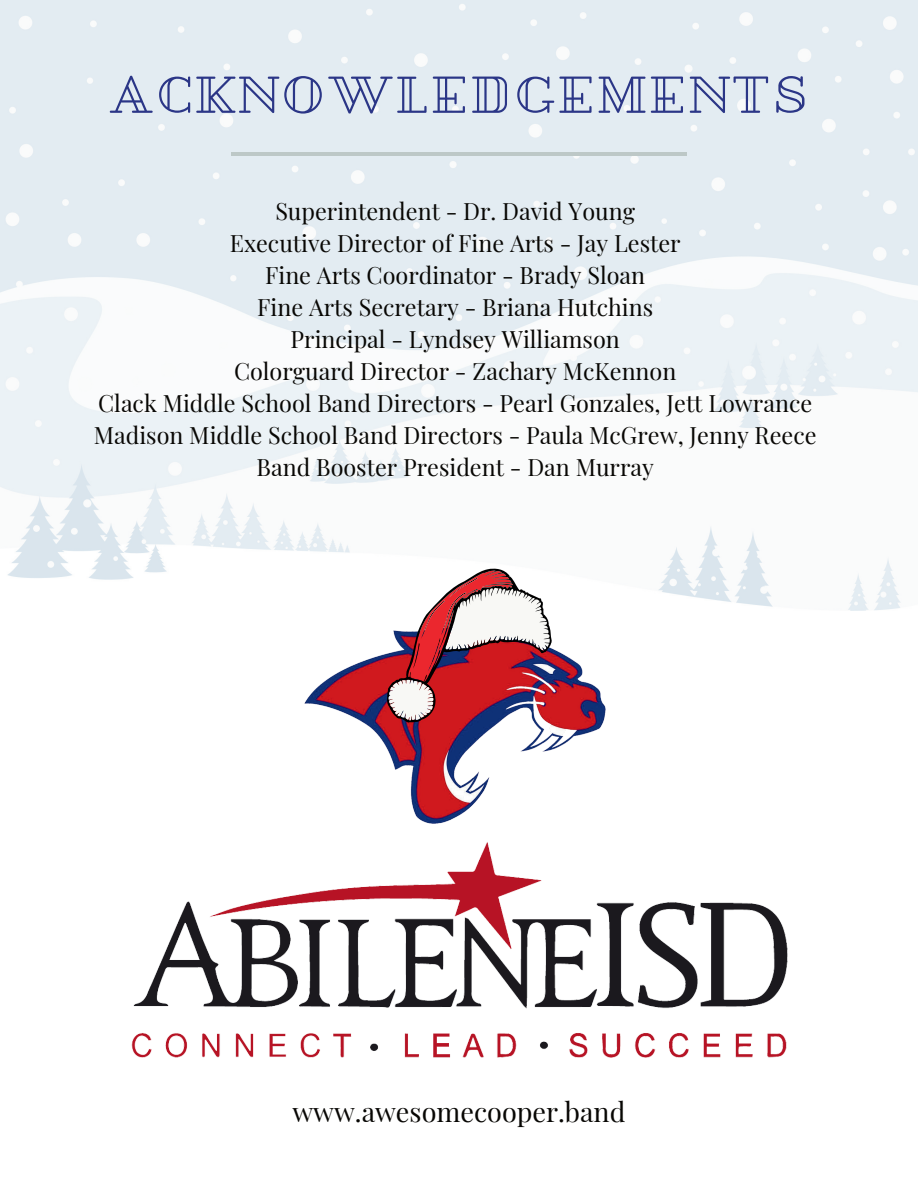
<style>
.page{position:relative;width:918px;height:1188px;background:#fff}
.page>*{position:absolute;margin:0;border:0;box-sizing:border-box;transform-origin:0 0}
.t1{font:50.25px "Pirou";letter-spacing:.05em;color:#2b3687}
.t2{font:27px "Playfair Display";color:#080704}
.t3{font:23.4px/32px "Playfair Display";color:#080704;text-align:center}
</style>
<div class="page">
<img style="left:0;top:0;width:918px;height:611px">
<hr style="left:231px;top:153px;width:456px;height:3px;background:#bdc8c7">
<img style="left:131px;top:842px;width:657px;height:216px">
<img style="left:304px;top:648px;width:302px;height:176px">
<svg style="left:385px;top:568px;width:167px;height:155px"></svg>
<h1 class="t1" style="left:110px;top:65px;width:700px">ACKNOWLEDGEMENTS</h1>
<p class="t3" style="left:94px;top:193px;width:724px">Superintendent - Dr. David Young<br>Executive Director of Fine Arts - Jay Lester<br>Fine Arts Coordinator - Brady Sloan<br>Fine Arts Secretary - Briana Hutchins<br>Principal - Lyndsey Williamson<br>Colorguard Director - Zachary McKennon<br>Clack Middle School Band Directors - Pearl Gonzales, Jett Lowrance Madison Middle School Band Directors - Paula McGrew, Jenny Reece Band Booster President - Dan Murray</p>
<p class="t2" style="left:293px;top:1090px;width:334px">www.awesomecooper.band</p>
</div>
